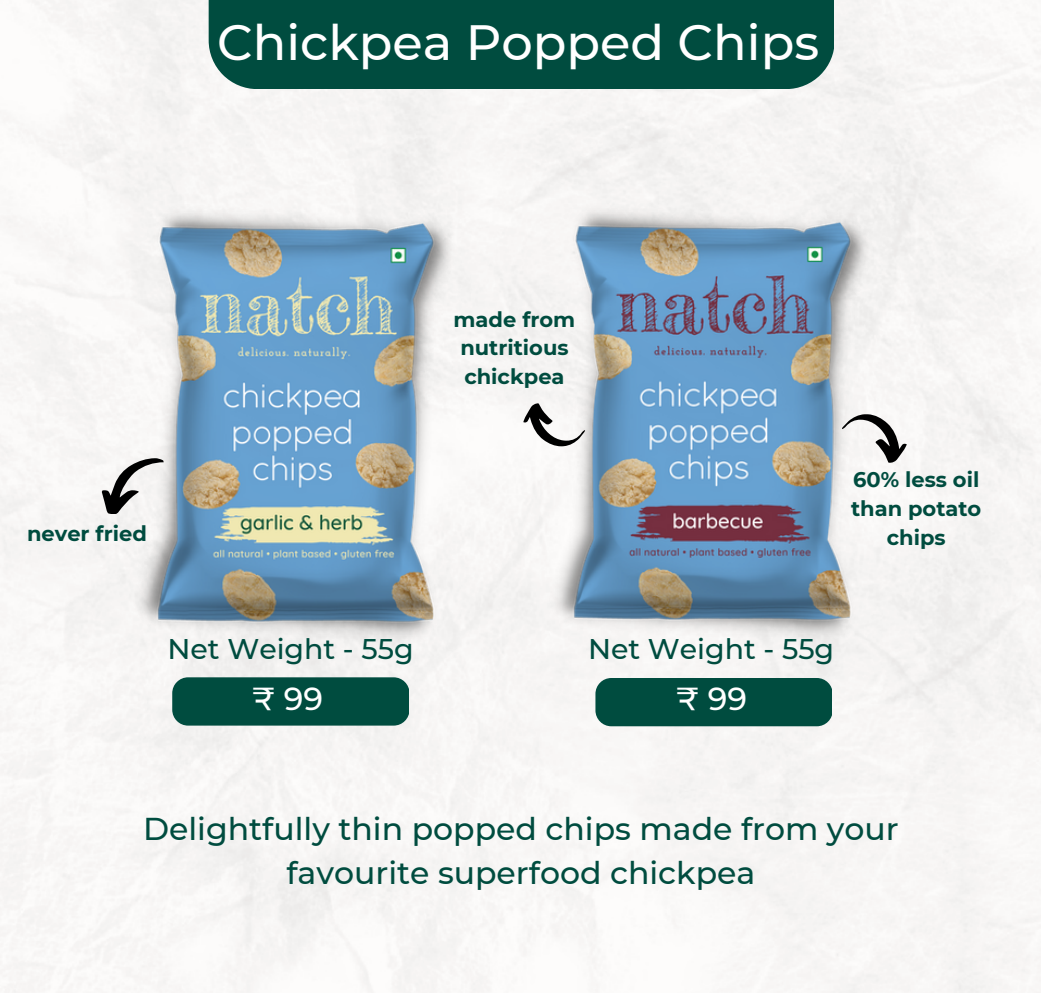
<style>
.page{position:relative;width:1041px;height:993px;background:#fff}
.page>*{position:absolute;margin:0;border:0;box-sizing:border-box;transform-origin:0 0}
.t1{font:500 49.35px "Montserrat";color:#fff}
.t2{font:500 31.68px "Montserrat";color:#fff}
.t3{font:500 31.5px/43.4px "Montserrat";color:#004c3f;text-align:center}
.t4{font:500 28.35px "Montserrat";color:#004c3f}
.t5{font:700 21px/28.9px "Montserrat";color:#004c3f;text-align:center}
</style>
<div class="page">
<div style="left:0;top:0;width:1041px;height:992px;background:#f8f6f5"></div>
<div style="left:209px;top:0;width:624px;height:89px;background:#004c3f"></div>
<img style="left:130px;top:201px;width:330px;height:446px">
<img style="left:547px;top:199px;width:329px;height:446px">
<svg style="left:102px;top:458px;width:62px;height:56px"></svg>
<div style="left:172px;top:677px;width:236px;height:48px;background:#004c3f"></div>
<svg style="left:523px;top:403px;width:62px;height:43px"></svg>
<div style="left:595px;top:677px;width:237px;height:49px;background:#004c3f"></div>
<svg style="left:842px;top:414px;width:65px;height:48px"></svg>
<h1 class="t1" style="left:217px;top:12px;width:604px">Chickpea Popped Chips</h1>
<h3 class="t5" style="left:27px;top:518px;width:121px">never fried</h3>
<h3 class="t5" style="left:454px;top:304px;width:123px">made from nutritious chickpea</h3>
<p class="t5" style="left:851px;top:465px;width:132px">60% less oil than potato chips</p>
<p class="t4" style="left:168px;top:631px;width:248px">Net Weight - 55g</p>
<p class="t4" style="left:588px;top:631px;width:248px">Net Weight - 55g</p>
<p class="t2" style="left:252px;top:679px;width:72px">₹ 99</p>
<p class="t2" style="left:676px;top:679px;width:72px">₹ 99</p>
<p class="t3" style="left:143px;top:807px;width:757px">Delightfully thin popped chips made from your favourite superfood chickpea</p>
</div>
